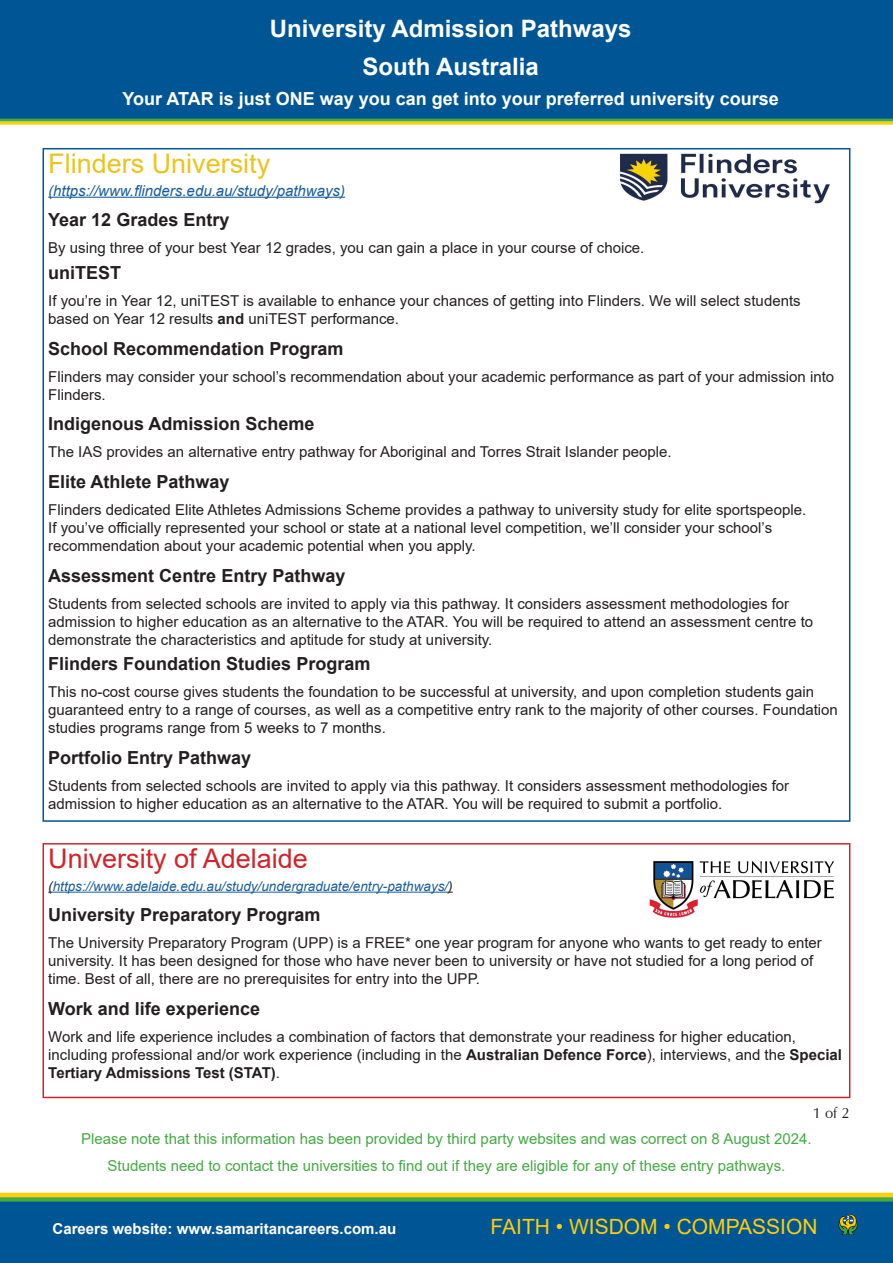
<style>
.page{position:relative;width:893px;height:1263px;background:#fff}
.page>*{position:absolute;margin:0;border:0;box-sizing:border-box;transform-origin:0 0}
.t1{font:27px "Arial";color:#d1232a}
.t2{font:27px "Arial";color:#eac41e}
.t3{font:700 24px/37.8px "Arial";color:#fff;text-align:center}
.t4{font:21px "Arial";color:#fece08}
.t5{font:700 18px "Arial";color:#231f20}
.t6{font:700 18px "Arial";color:#fff}
.t7{font:15px/18px "Arial";color:#231f20}
.t8{font:15px/27px "Arial";color:#44aa42;text-align:center}
.t9{font:italic 15px "Arial";color:#175d9e}
.t10{font:700 15px "Arial";color:#fff}
.t11{font:15px "Zapf Humanist 601 BT";color:#231f20}
.t12{font:italic 13.5px "Arial";color:#175d9e}
.s1{font-weight:700}
.s2{color:#231f20}
</style>
<div class="page">
<svg style="left:0;top:1197px;width:893px;height:66px;background:#055b8f"></svg>
<hr style="left:0;top:1193px;width:893px;height:4px;background:#fece08">
<div style="left:0;top:0;width:893px;height:122px;background:#005595"></div>
<hr style="left:0;top:122px;width:893px;height:3px;background:#fece08">
<img style="left:620px;top:153px;width:210px;height:51px">
<img style="left:649px;top:861px;width:186px;height:57px">
<hr style="left:48px;top:197px;width:297px;height:1px;background:#175d9e">
<hr style="left:53px;top:892px;width:395px;height:1px;background:#175d9e">
<div style="left:43px;top:843px;width:807px;height:255px;border:2px solid #d1232a"></div>
<svg style="left:838px;top:1212px;width:21px;height:23px"></svg>
<h2 class="t3" style="left:270px;top:10px;width:363px">University Admission Pathways<br>South Australia</h2>
<p class="t6" style="left:122px;top:86px;width:658px">Your ATAR is just ONE way you can get into your preferred university course</p>
<h1 class="t2" style="left:48px;top:145px;width:224px">Flinders University</h1>
<p class="t9" style="left:48px;top:181px;width:298px">(https://www.flinders.edu.au/study/pathways)</p>
<p class="t5" style="left:48px;top:207px;width:183px">Year 12 Grades Entry</p>
<p class="t7" style="left:48px;top:239px;width:598px">By using three of your best Year 12 grades, you can gain a place in your course of choice.</p>
<p class="t5" style="left:48px;top:260px;width:75px">uniTEST</p>
<p class="t7" style="left:48px;top:292px;width:754px">If you’re in Year 12, uniTEST is available to enhance your chances of getting into Flinders. We will select students based on Year 12 results <span class="s1">and</span> uniTEST performance.</p>
<p class="t5" style="left:48px;top:336px;width:297px">School Recommendation Program</p>
<p class="t7" style="left:48px;top:367px;width:787px">Flinders may consider your school’s recommendation about your academic performance as part of your admission into<br>Flinders.</p>
<p class="t5" style="left:48px;top:411px;width:268px">Indigenous Admission Scheme</p>
<p class="t7" style="left:48px;top:443px;width:625px">The IAS provides an alternative entry pathway for Aboriginal and Torres Strait Islander people.</p>
<p class="t5" style="left:48px;top:469px;width:183px">Elite Athlete Pathway</p>
<p class="t7" style="left:48px;top:501px;width:759px">Flinders dedicated Elite Athletes Admissions Scheme provides a pathway to university study for elite sportspeople.<br>If you’ve officially represented your school or state at a national level competition, we’ll consider your school’s recommendation about your academic potential when you apply.</p>
<p class="t5" style="left:48px;top:562px;width:299px">Assessment Centre Entry Pathway</p>
<p class="t7" style="left:48px;top:594px;width:766px">Students from selected schools are invited to apply via this pathway. It considers assessment methodologies for admission to higher education as an alternative to the ATAR. You will be required to attend an assessment centre to demonstrate the characteristics and aptitude for study at university.</p>
<p class="t5" style="left:48px;top:651px;width:324px">Flinders Foundation Studies Program</p>
<p class="t7" style="left:48px;top:683px;width:791px">This no-cost course gives students the foundation to be successful at university, and upon completion students gain guaranteed entry to a range of courses, as well as a competitive entry rank to the majority of other courses. Foundation studies programs range from 5 weeks to 7 months.</p>
<p class="t5" style="left:48px;top:745px;width:205px">Portfolio Entry Pathway</p>
<p class="t7" style="left:48px;top:777px;width:742px">Students from selected schools are invited to apply via this pathway. It considers assessment methodologies for admission to higher education as an alternative to the ATAR. You will be required to submit a portfolio.</p>
<h1 class="t1" style="left:48px;top:840px;width:261px">University of Adelaide</h1>
<p class="t12" style="left:48px;top:877px;width:406px"><span class="s2">(</span>https://www.adelaide.edu.au/study/undergraduate/entry-pathways/<span class="s2">)</span></p>
<p class="t5" style="left:48px;top:902px;width:274px">University Preparatory Program</p>
<p class="t7" style="left:48px;top:934px;width:775px">The University Preparatory Program (UPP) is a FREE* one year program for anyone who wants to get ready to enter university. It has been designed for those who have never been to university or have not studied for a long period of time. Best of all, there are no prerequisites for entry into the UPP.</p>
<p class="t5" style="left:48px;top:996px;width:213px">Work and life experience</p>
<p class="t7" style="left:48px;top:1027px;width:795px">Work and life experience includes a combination of factors that demonstrate your readiness for higher education, including professional and/or work experience (including in the <span class="s1">Australian Defence Force</span>), interviews, and the <span class="s1">Special<br>Tertiary Admissions Test (STAT)</span>.</p>
<p class="t11" style="left:813px;top:1103px;width:39px">1 of 2</p>
<p class="t8" style="left:81px;top:1125px;width:732px">Please note that this information has been provided by third party websites and was correct on 8 August 2024.<br>Students need to contact the universities to find out if they are eligible for any of these entry pathways.</p>
<p class="t10" style="left:53px;top:1218px;width:345px">Careers website: www.samaritancareers.com.au</p>
<h3 class="t4" style="left:490px;top:1212px;width:329px">FAITH • WISDOM • COMPASSION</h3>
</div>
